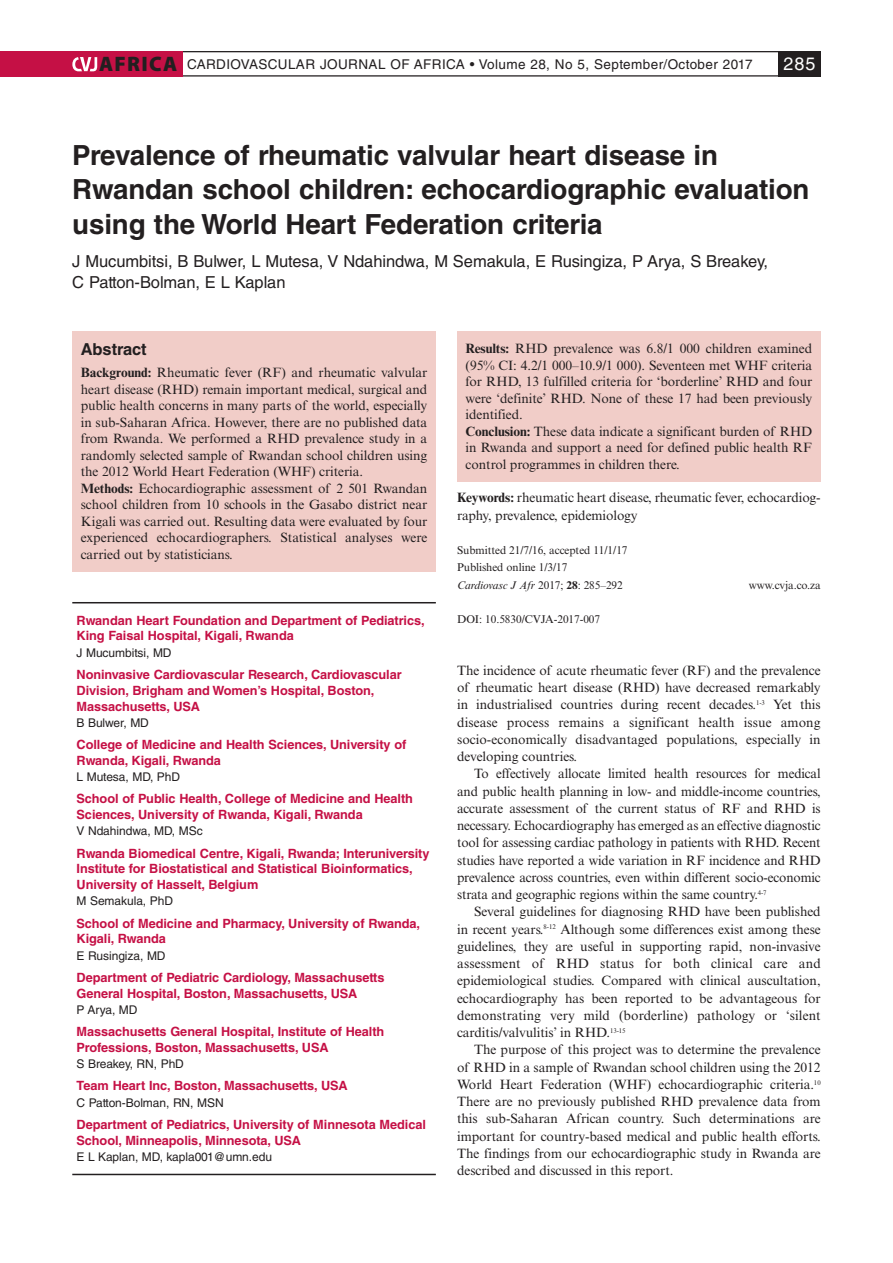
<style>
.page{position:relative;width:893px;height:1263px;background:#fff}
.page>*{position:absolute;margin:0;border:0;box-sizing:border-box;transform-origin:0 0}
.t1{font:700 27.75px/34.5px "Helvetica LT Std";letter-spacing:-.005em;color:#231f20}
.t2{font:18px "Helvetica LT Std";color:#fff}
.t3{font:16.5px/21px "Helvetica LT Std";letter-spacing:-.005em;color:#231f20}
.t4{font:700 16.5px "Helvetica LT Std";letter-spacing:-.005em;color:#231f20}
.t5{font:13.5px/16.5px "Times New Roman MT Std";letter-spacing:-.005em;color:#231f20}
.t6{font:13.5px "Helvetica LT Std";letter-spacing:.03em;color:#231f20}
.t7{font:700 12.75px/15.8px "Helvetica LT Std";letter-spacing:-.005em;color:#c51045}
.t8{font:12px "Helvetica LT Std";letter-spacing:-.005em;color:#231f20}
.t9{font:11.25px/17.2px "Times New Roman MT Std";letter-spacing:-.005em;color:#231f20}
.s1{font-family:"Myriad Pro";font-weight:900;font-size:21px}
.s2{font-weight:700}
.s3{font-style:italic}
</style>
<div class="page">
<div style="left:778px;top:51px;width:43px;height:26px;background:#231f20"></div>
<hr style="left:72px;top:51px;width:749px;height:1px;background:#231f20">
<hr style="left:72px;top:75px;width:749px;height:2px;background:#231f20">
<div style="left:0;top:51px;width:182px;height:26px;background:#c51045"></div>
<svg style="left:72px;top:57px;width:25px;height:14px"></svg>
<div style="left:72px;top:331px;width:364px;height:240px;background:#f1cdc8"></div>
<div style="left:457px;top:331px;width:364px;height:150px;background:#f1cdc8"></div>
<hr style="left:72px;top:602px;width:364px;height:1px;background:#231f20">
<hr style="left:72px;top:1174px;width:364px;height:1px;background:#231f20">
<p class="t6" style="left:99px;top:57px;width:655px"><span class="s1">AFRICA</span> CARDIOVASCULAR JOURNAL OF AFRICA • Volume 28, No 5, September/October 2017</p>
<p class="t2" style="left:783px;top:53px;width:33px">285</p>
<p class="t1" style="left:72px;top:137px;width:739px">Prevalence of rheumatic valvular heart disease in<br>Rwandan school children: echocardiographic evaluation using the World Heart Federation criteria</p>
<p class="t3" style="left:72px;top:251px;width:697px">J Mucumbitsi, B Bulwer, L Mutesa, V Ndahindwa, M Semakula, E Rusingiza, P Arya, S Breakey,<br>C Patton-Bolman, E L Kaplan</p>
<p class="t4" style="left:81px;top:339px;width:68px">Abstract</p>
<p class="t5" style="left:81px;top:364px;width:348px"><span class="s2">Background:</span> Rheumatic fever (RF) and rheumatic valvular heart disease (RHD) remain important medical, surgical and public health concerns in many parts of the world, especially in sub-Saharan Africa. However, there are no published data from Rwanda. We performed a RHD prevalence study in a randomly selected sample of Rwandan school children using the 2012 World Heart Federation (WHF) criteria.<br><span class="s2">Methods:</span> Echocardiographic assessment of 2 501 Rwandan school children from 10 schools in the Gasabo district near Kigali was carried out. Resulting data were evaluated by four experienced echocardiographers. Statistical analyses were carried out by statisticians.</p>
<p class="t7" style="left:77px;top:612px;width:350px">Rwandan Heart Foundation and Department of Pediatrics,<br>King Faisal Hospital, Kigali, Rwanda</p>
<p class="t8" style="left:77px;top:646px;width:97px">J Mucumbitsi, MD</p>
<p class="t7" style="left:77px;top:666px;width:327px">Noninvasive Cardiovascular Research, Cardiovascular<br>Division, Brigham and Women’s Hospital, Boston,<br>Massachusetts, USA</p>
<p class="t8" style="left:77px;top:716px;width:74px">B Bulwer, MD</p>
<p class="t7" style="left:77px;top:736px;width:331px">College of Medicine and Health Sciences, University of<br>Rwanda, Kigali, Rwanda</p>
<p class="t8" style="left:77px;top:770px;width:105px">L Mutesa, MD, PhD</p>
<p class="t7" style="left:77px;top:791px;width:338px">School of Public Health, College of Medicine and Health<br>Sciences, University of Rwanda, Kigali, Rwanda</p>
<p class="t8" style="left:77px;top:824px;width:128px">V Ndahindwa, MD, MSc</p>
<p class="t7" style="left:77px;top:845px;width:355px">Rwanda Biomedical Centre, Kigali, Rwanda; Interuniversity<br>Institute for Biostatistical and Statistical Bioinformatics,<br>University of Hasselt, Belgium</p>
<p class="t8" style="left:77px;top:894px;width:98px">M Semakula, PhD</p>
<p class="t7" style="left:77px;top:915px;width:345px">School of Medicine and Pharmacy, University of Rwanda,<br>Kigali, Rwanda</p>
<p class="t8" style="left:77px;top:948px;width:91px">E Rusingiza, MD</p>
<p class="t7" style="left:77px;top:969px;width:309px">Department of Pediatric Cardiology, Massachusetts<br>General Hospital, Boston, Massachusetts, USA</p>
<p class="t8" style="left:77px;top:1003px;width:62px">P Arya, MD</p>
<p class="t7" style="left:77px;top:1023px;width:309px">Massachusetts General Hospital, Institute of Health<br>Professions, Boston, Massachusetts, USA</p>
<p class="t8" style="left:77px;top:1057px;width:109px">S Breakey, RN, PhD</p>
<p class="t7" style="left:77px;top:1078px;width:273px">Team Heart Inc, Boston, Massachusetts, USA</p>
<p class="t8" style="left:77px;top:1095px;width:149px">C Patton-Bolman, RN, MSN</p>
<p class="t7" style="left:77px;top:1116px;width:351px">Department of Pediatrics, University of Minnesota Medical<br>School, Minneapolis, Minnesota, USA</p>
<p class="t8" style="left:77px;top:1150px;width:197px">E L Kaplan, MD, kapla001@umn.edu</p>
<p class="t5" style="left:466px;top:340px;width:348px"><span class="s2">Results:</span> RHD prevalence was 6.8/1 000 children examined (95% CI: 4.2/1 000–10.9/1 000). Seventeen met WHF criteria for RHD, 13 fulfilled criteria for ‘borderline’ RHD and four were ‘definite’ RHD. None of these 17 had been previously identified.<br><span class="s2">Conclusion:</span> These data indicate a significant burden of RHD in Rwanda and support a need for defined public health RF control programmes in children there.</p>
<p class="t5" style="left:457px;top:489px;width:365px;line-height:17.2px"><span class="s2">Keywords:</span> rheumatic heart disease, rheumatic fever, echocardiog&shy;raphy, prevalence, epidemiology</p>
<p class="t9" style="left:457px;top:542px;width:172px">Submitted 21/7/16, accepted 11/1/17<br>Published online 1/3/17<br><span class="s3">Cardiovasc J Afr</span> 2017; <span class="s2">28</span>: 285–292</p>
<p class="t9" style="left:749px;top:576px;width:73px">www.cvja.co.za</p>
<p class="t9" style="left:457px;top:611px;width:145px">DOI: 10.5830/CVJA-2017-007</p>
<p class="t5" style="left:457px;top:662px;width:365px">The incidence of acute rheumatic fever (RF) and the prevalence</p>
<p class="t5" style="left:457px;top:679px;width:365px">of rheumatic heart disease (RHD) have decreased remarkably</p>
<p class="t5" style="left:457px;top:697px;width:365px">in industrialised countries during recent decades.<sup>1-3</sup> Yet this</p>
<p class="t5" style="left:457px;top:714px;width:365px">disease process remains a significant health issue among</p>
<p class="t5" style="left:457px;top:731px;width:365px">socio-economically disadvantaged populations, especially in</p>
<p class="t5" style="left:457px;top:748px;width:121px">developing countries.</p>
<p class="t5" style="left:474px;top:766px;width:348px">To effectively allocate limited health resources for medical</p>
<p class="t5" style="left:457px;top:783px;width:365px">and public health planning in low- and middle-income countries,</p>
<p class="t5" style="left:457px;top:800px;width:365px">accurate assessment of the current status of RF and RHD is</p>
<p class="t5" style="left:457px;top:817px;width:365px">necessary. Echocardiography has emerged as an effective diagnostic</p>
<p class="t5" style="left:457px;top:835px;width:365px">tool for assessing cardiac pathology in patients with RHD. Recent</p>
<p class="t5" style="left:457px;top:852px;width:365px">studies have reported a wide variation in RF incidence and RHD</p>
<p class="t5" style="left:457px;top:869px;width:365px">prevalence across countries, even within different socio-economic</p>
<p class="t5" style="left:457px;top:886px;width:311px">strata and geographic regions within the same country.<sup>4-7</sup></p>
<p class="t5" style="left:474px;top:904px;width:348px">Several guidelines for diagnosing RHD have been published</p>
<p class="t5" style="left:457px;top:921px;width:365px">in recent years.<sup>8-12</sup> Although some differences exist among these</p>
<p class="t5" style="left:457px;top:938px;width:365px">guidelines, they are useful in supporting rapid, non-invasive</p>
<p class="t5" style="left:457px;top:955px;width:365px">assessment of RHD status for both clinical care and</p>
<p class="t5" style="left:457px;top:973px;width:365px">epidemiological studies. Compared with clinical auscultation,</p>
<p class="t5" style="left:457px;top:990px;width:365px">echocardiography has been reported to be advantageous for</p>
<p class="t5" style="left:457px;top:1007px;width:365px">demonstrating very mild (borderline) pathology or ‘silent</p>
<p class="t5" style="left:457px;top:1024px;width:170px">carditis/valvulitis’ in RHD.<sup>13-15</sup></p>
<p class="t5" style="left:474px;top:1042px;width:348px">The purpose of this project was to determine the prevalence</p>
<p class="t5" style="left:457px;top:1059px;width:365px">of RHD in a sample of Rwandan school children using the 2012</p>
<p class="t5" style="left:457px;top:1076px;width:365px">World Heart Federation (WHF) echocardiographic criteria.<sup>10</sup></p>
<p class="t5" style="left:457px;top:1093px;width:365px">There are no previously published RHD prevalence data from</p>
<p class="t5" style="left:457px;top:1111px;width:365px">this sub-Saharan African country. Such determinations are</p>
<p class="t5" style="left:457px;top:1128px;width:365px">important for country-based medical and public health efforts.</p>
<p class="t5" style="left:457px;top:1145px;width:365px">The findings from our echocardiographic study in Rwanda are</p>
<p class="t5" style="left:457px;top:1162px;width:218px">described and discussed in this report.</p>
</div>
